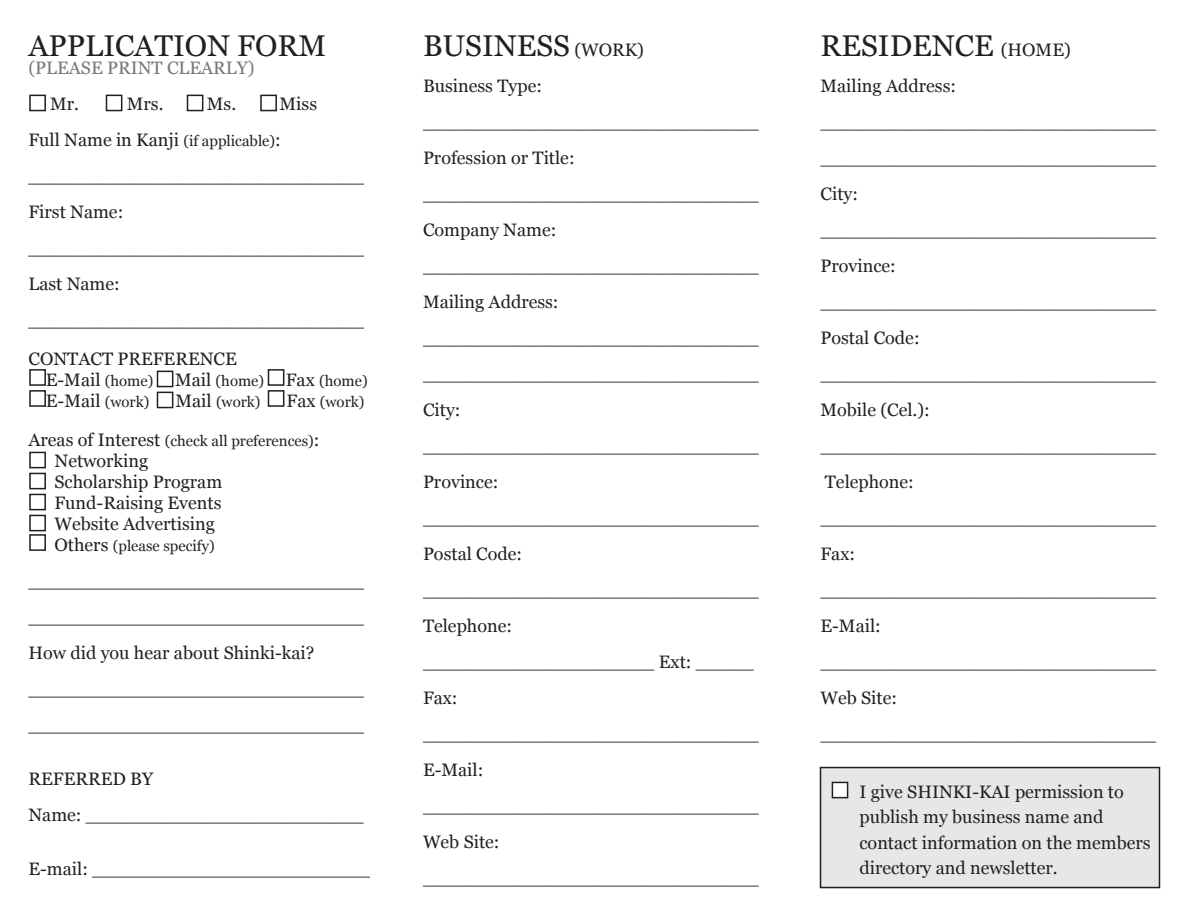
<style>
.page{position:relative;width:1188px;height:918px;background:#fff}
.page>*{position:absolute;margin:0;border:0;box-sizing:border-box;transform-origin:0 0}
.t1{font:30px "Georgia";color:#231f20}
.t2{font:18px/36px "Georgia";color:#231f20}
.t3{font:18px "Georgia";color:#757779}
.t4{font:15px "Georgia";color:#231f20}
.s1{font-size:15px}
.s2{font-size:18px}
</style>
<div class="page">
<div style="left:820px;top:768px;width:340px;height:120px;background:#e6e7e8"></div>
<div style="left:820px;top:767px;width:340px;height:121px;border:2px solid #231f20"></div>
<div style="left:29px;top:534px;width:17px;height:17px;border:2px solid #231f20"></div>
<div style="left:268px;top:390px;width:16px;height:17px;border:2px solid #231f20"></div>
<div style="left:157px;top:392px;width:16px;height:16px;border:2px solid #231f20"></div>
<div style="left:29px;top:390px;width:17px;height:17px;border:2px solid #231f20"></div>
<div style="left:268px;top:369px;width:16px;height:17px;border:2px solid #231f20"></div>
<div style="left:157px;top:371px;width:16px;height:16px;border:2px solid #231f20"></div>
<div style="left:29px;top:369px;width:17px;height:17px;border:2px solid #231f20"></div>
<div style="left:260px;top:95px;width:17px;height:16px;border:2px solid #231f20"></div>
<div style="left:187px;top:95px;width:16px;height:16px;border:2px solid #231f20"></div>
<div style="left:106px;top:95px;width:16px;height:16px;border:2px solid #231f20"></div>
<div style="left:29px;top:95px;width:17px;height:16px;border:2px solid #231f20"></div>
<div style="left:29px;top:515px;width:17px;height:16px;border:2px solid #231f20"></div>
<div style="left:29px;top:494px;width:17px;height:16px;border:2px solid #231f20"></div>
<div style="left:29px;top:473px;width:17px;height:16px;border:2px solid #231f20"></div>
<div style="left:29px;top:452px;width:17px;height:16px;border:2px solid #231f20"></div>
<div style="left:832px;top:782px;width:16px;height:16px;background:#fff"></div>
<div style="left:832px;top:782px;width:16px;height:16px;border:2px solid #231f20"></div>
<h1 class="t1" style="left:29px;top:27px;width:299px">APPLICATION FORM</h1>
<p class="t3" style="left:29px;top:56px;width:228px">(PLEASE PRINT CLEARLY)</p>
<p class="t2" style="left:50px;top:86px;width:30px">Mr.</p>
<p class="t2" style="left:127px;top:86px;width:38px">Mrs.</p>
<p class="t2" style="left:207px;top:86px;width:31px">Ms.</p>
<p class="t2" style="left:28px;top:86px;width:337px;text-indent:251px">Miss<br>Full Name in Kanji <span class="s1">(if applicable)</span>: _____________________________<br>First Name: _____________________________<br>Last Name: _____________________________</p>
<p class="t2" style="left:28px;top:341px;width:210px">CONTACT PREFERENCE</p>
<p class="t4" style="left:46px;top:371px;width:323px"><span class="s2">E-Mail</span> (home) <span class="s2">Mail</span> (home) <span class="s2">Fax</span> (home)</p>
<p class="t2" style="left:46px;top:383px;width:105px">E-Mail <span class="s1">(work)</span></p>
<p class="t4" style="left:175px;top:392px;width:87px"><span class="s2">Mail</span> (work)</p>
<p class="t4" style="left:287px;top:392px;width:79px"><span class="s2">Fax</span> (work)</p>
<p class="t4" style="left:29px;top:431px;width:293px"><span class="s2">Areas of Interest</span> (check all preferences)<span class="s2">:</span></p>
<p class="t2" style="left:55px;top:450px;width:169px;line-height:21px">Networking<br>Scholarship Program<br>Fund-Raising Events<br>Website Advertising</p>
<p class="t4" style="left:55px;top:536px;width:162px"><span class="s2">Others</span> (please specify)</p>
<p class="t2" style="left:29px;top:563px;width:337px">_____________________________ _____________________________ How did you hear about Shinki-kai? _____________________________ _____________________________</p>
<p class="t2" style="left:29px;top:761px;width:337px">REFERRED BY<br>Name: ________________________</p>
<p class="t2" style="left:29px;top:851px;width:343px">E-mail: ________________________</p>
<h1 class="t1" style="left:423px;top:27px;width:223px">BUSINESS <span class="s2">(WORK)</span></h1>
<p class="t2" style="left:423px;top:68px;width:337px">Business Type: _____________________________<br>Profession or Title: _____________________________<br>Company Name: _____________________________<br>Mailing Address: _____________________________ _____________________________<br>City: _____________________________<br>Province: _____________________________<br>Postal Code: _____________________________<br>Telephone:<br>____________________ Ext: _____<br>Fax: _____________________________<br>E-Mail: _____________________________<br>Web Site: _____________________________</p>
<h1 class="t1" style="left:820px;top:27px;width:252px">RESIDENCE <span class="s2">(HOME)</span></h1>
<p class="t2" style="left:821px;top:68px;width:337px">Mailing Address: _____________________________ _____________________________<br>City: _____________________________<br>Province: _____________________________<br>Postal Code: _____________________________<br>Mobile (Cel.): _____________________________<br>Telephone: _____________________________<br>Fax: _____________________________<br>E-Mail: _____________________________<br>Web Site: _____________________________</p>
<p class="t2" style="left:859px;top:779px;width:293px;line-height:25.5px">I give SHINKI-KAI permission to publish my business name and contact information on the members directory and newsletter.</p>
</div>
